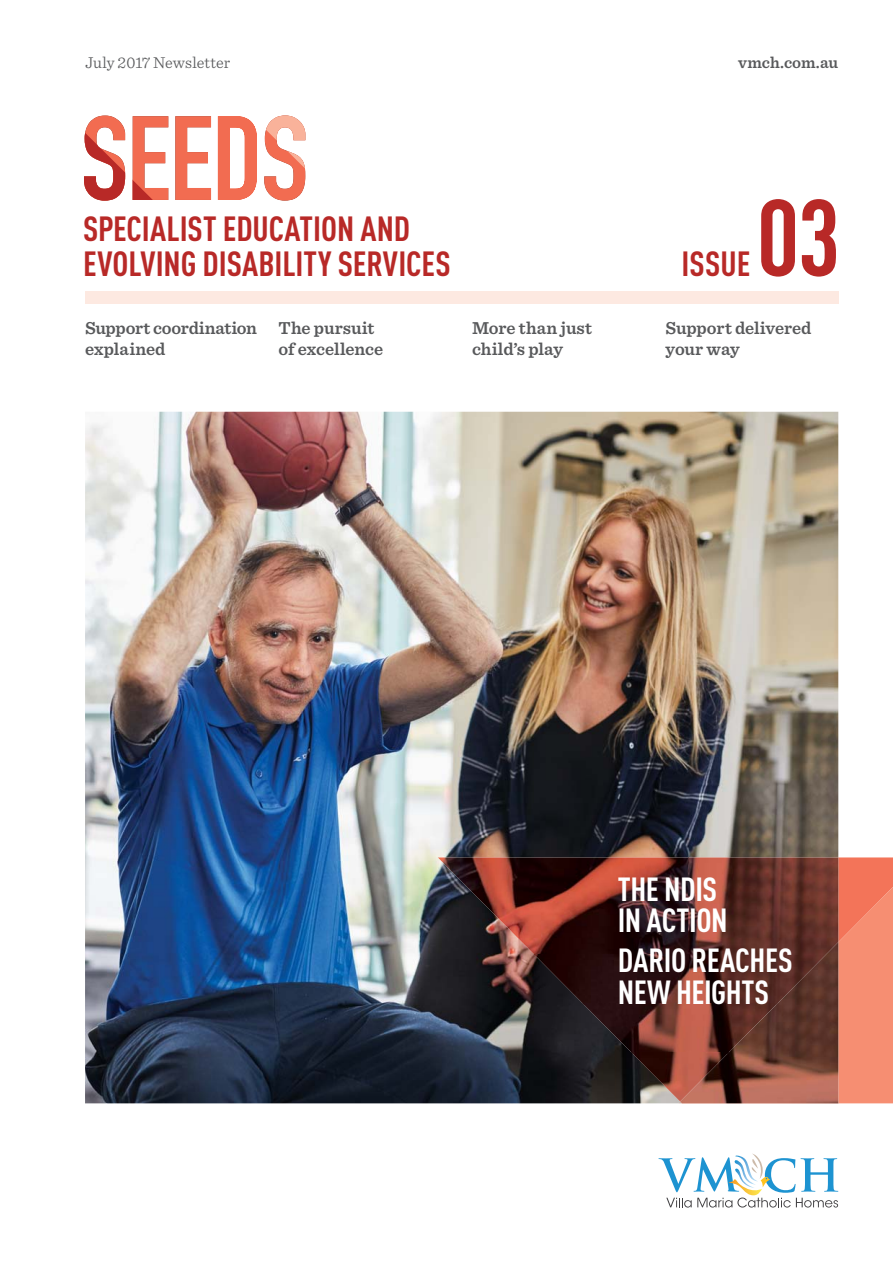
<style>
.page{position:relative;width:893px;height:1263px;background:#fff}
.page>*{position:absolute;margin:0;border:0;box-sizing:border-box;transform-origin:0 0}
.t1{font:700 condensed 106.5px "DIN Pro";color:#b82927}
.t2{font:700 condensed 34.5px/34.5px "DIN Pro";color:#b82927}
.t3{font:700 condensed 33px/31.5px "DIN Pro";letter-spacing:-.015em;color:#fff}
.t4{font:600 18px/21.6px "Sentinel";letter-spacing:-.005em;color:#58595b}
.t5{font:300 16.5px "Sentinel";letter-spacing:-.005em;color:#58595b}
.t6{font:600 16.5px "Sentinel";color:#58595b}
</style>
<div class="page">
<img style="left:85px;top:412px;width:753px;height:691px">
<img style="left:438px;top:857px;width:244px;height:98px">
<img style="left:533px;top:955px;width:147px;height:49px">
<img style="left:582px;top:1004px;width:98px;height:49px">
<img style="left:630px;top:1053px;width:50px;height:49px">
<svg style="left:682px;top:857px;width:211px;height:246px;background:#b3614e"></svg>
<img style="left:680px;top:942px;width:158px;height:161px">
<svg style="left:658px;top:1154px;width:180px;height:54px"></svg>
<div style="left:85px;top:291px;width:753px;height:13px;background:#fde9e1"></div>
<svg style="left:84px;top:115px;width:221px;height:86px"></svg>
<p class="t5" style="left:85px;top:56px;width:147px">July 2017 Newsletter</p>
<p class="t6" style="left:738px;top:56px;width:102px">vmch.com.au</p>
<h2 class="t2" style="left:83px;top:216px;width:369px">SPECIALIST EDUCATION AND<br>EVOLVING DISABILITY SERVICES</h2>
<p class="t4" style="left:85px;top:318px;width:174px">Support coordination explained</p>
<p class="t4" style="left:279px;top:318px;width:106px">The pursuit of excellence</p>
<p class="t4" style="left:472px;top:318px;width:121px">More than just child’s play</p>
<h2 class="t2" style="left:681px;top:250px;width:70px">ISSUE</h2>
<h1 class="t1" style="left:757px;top:200px;width:85px">03</h1>
<p class="t4" style="left:665px;top:318px;width:147px">Support delivered your way</p>
<h3 class="t3" style="left:618px;top:877px;width:111px">THE NDIS<br>IN ACTION</h3>
<h3 class="t3" style="left:618px;top:949px;width:176px">DARIO REACHES<br>NEW HEIGHTS</h3>
</div>
